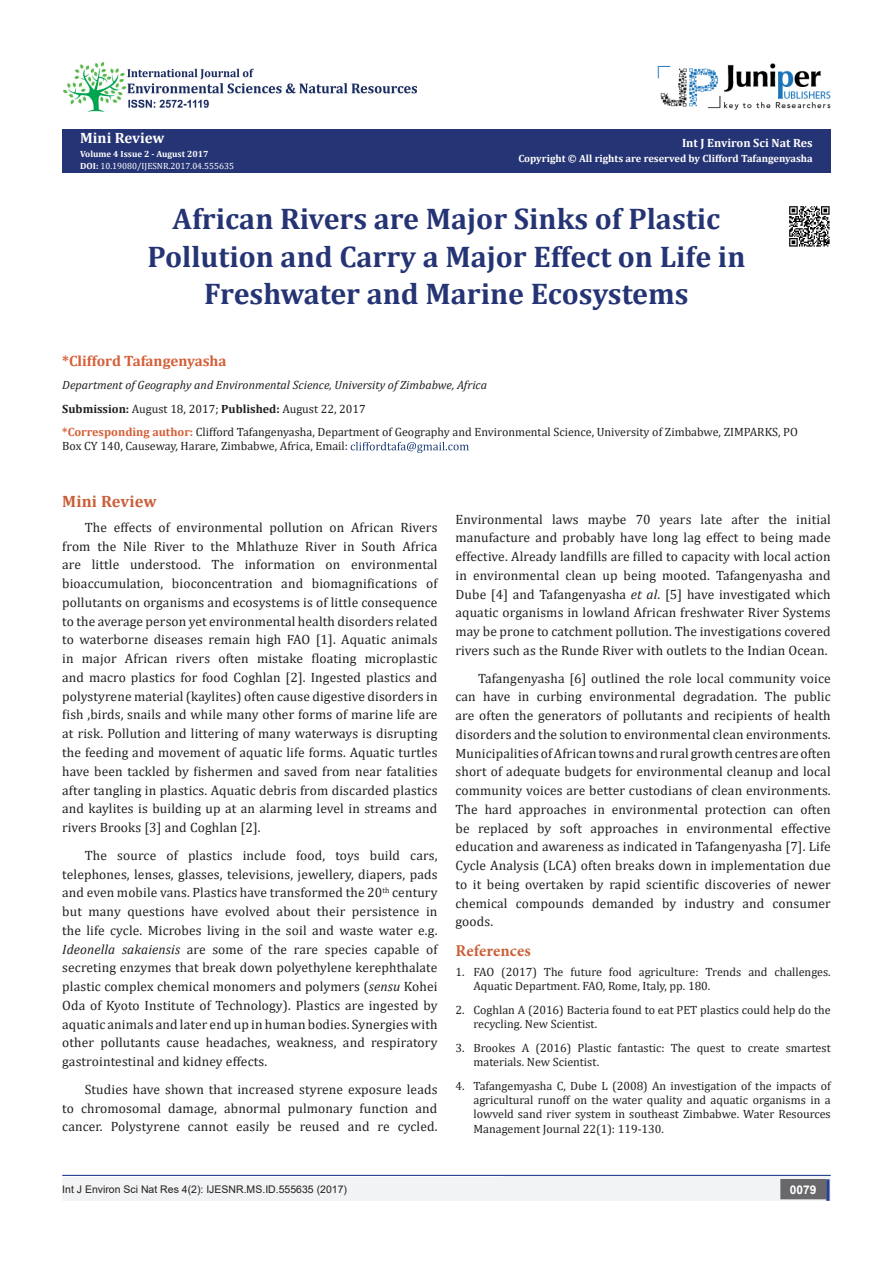
<style>
.page{position:relative;width:893px;height:1263px;background:#fff}
.page>*{position:absolute;margin:0;border:0;box-sizing:border-box;transform-origin:0 0}
.t1{font:700 30px/37.5px "Cambria";color:#253474;text-align:center}
.t2{font:700 16.5px "Cambria";letter-spacing:.01em;color:#ca5f37}
.t3{font:700 16.5px "Minion Pro";letter-spacing:.005em;color:#ca5f37}
.t4{font:700 15px "Cambria";color:#d55e37}
.t5{font:700 15px "Cambria";color:#fff}
.t6{font:13.5px/18.8px "Cambria";letter-spacing:.01em;color:#231f20;text-align:justify}
.t7{font:12px/14.4px "Cambria";color:#231f20}
.t8{font:italic 12px "Cambria";color:#231f20}
.t9{font:700 12px "Cambria";color:#fff}
.t10{font:700 12px "Arial";color:#fff}
.t11{font:700 10.5px "Cambria";color:#fff}
.t12{font:10.5px "Arial";color:#231f20}
.t13{font:9px "Cambria";color:#fff}
.t14{font:700 9px "Cambria";color:#fff}
.s1{font-weight:700}
.s2{font-weight:700;color:#d55e37}
.s3{font-style:italic}
</style>
<div class="page">
<div style="left:62px;top:130px;width:769px;height:43px;background:#253474"></div>
<svg style="left:351px;top:442px;width:118px;height:11px"></svg>
<div style="left:62px;top:1177px;width:494px;height:24px;background:#f2f3f4"></div>
<img style="left:657px;top:63px;width:173px;height:47px">
<div style="left:503px;top:1176px;width:328px;height:25px;background:#f2f3f4"></div>
<div style="left:781px;top:1180px;width:44px;height:18px;background:#68676a"></div>
<div style="left:780px;top:1179px;width:46px;height:20px;border:2px solid #68676a"></div>
<div style="left:826px;top:1179px;width:3px;height:22px;background:#253f8e;border:2px solid #253f8e"></div>
<hr style="left:62px;top:1175px;width:769px;height:1px;background:#253f8e">
<img style="left:63px;top:62px;width:353px;height:50px">
<img style="left:789px;top:206px;width:41px;height:41px">
<p class="t5" style="left:80px;top:128px;width:86px">Mini Review</p>
<p class="t14" style="left:80px;top:148px;width:130px">Volume 4 Issue 2 - August 2017</p>
<p class="t13" style="left:80px;top:161px;width:155px"><span class="s1">DOI:</span> 10.19080/IJESNR.2017.04.555635</p>
<p class="t9" style="left:682px;top:134px;width:132px">Int J Environ Sci Nat Res</p>
<p class="t11" style="left:518px;top:151px;width:296px">Copyright © All rights are reserved by Clifford Tafangenyasha</p>
<p class="t1" style="left:173px;top:199px;width:549px">African Rivers are Major Sinks of Plastic</p>
<p class="t1" style="left:147px;top:237px;width:600px">Pollution and Carry a Major Effect on Life in<br>Freshwater and Marine Ecosystems</p>
<p class="t4" style="left:62px;top:350px;width:166px">*Clifford Tafangenyasha</p>
<p class="t8" style="left:62px;top:377px;width:426px">Department of Geography and Environmental Science, University of Zimbabwe, Africa</p>
<p class="t7" style="left:62px;top:401px;width:305px"><span class="s1">Submission:</span> August 18, 2017; <span class="s1">Published:</span> August 22, 2017</p>
<p class="t7" style="left:62px;top:425px;width:737px"><span class="s2">*Corresponding author:</span> Clifford Tafangenyasha, Department of Geography and Environmental Science, University of Zimbabwe, ZIMPARKS, PO<br>Box CY 140, Causeway, Harare, Zimbabwe, Africa, Email:</p>
<p class="t2" style="left:62px;top:490px;width:96px">Mini Review</p>
<p class="t6" style="left:62px;top:518px;width:377px;text-indent:22px">The effects of environmental pollution on African Rivers from the Nile River to the Mhlathuze River in South Africa are little understood. The information on environmental bioaccumulation, bioconcentration and biomagnifications of pollutants on organisms and ecosystems is of little consequence to the average person yet environmental health disorders related to waterborne diseases remain high FAO [1]. Aquatic animals in major African rivers often mistake floating microplastic and macro plastics for food Coghlan [2]. Ingested plastics and polystyrene material (kaylites) often cause digestive disorders in fish ,birds, snails and while many other forms of marine life are at risk. Pollution and littering of many waterways is disrupting the feeding and movement of aquatic life forms. Aquatic turtles have been tackled by fishermen and saved from near fatalities after tangling in plastics. Aquatic debris from discarded plastics and kaylites is building up at an alarming level in streams and rivers Brooks [3] and Coghlan [2].</p>
<p class="t6" style="left:62px;top:846px;width:377px;text-indent:22px">The source of plastics include food, toys build cars, telephones, lenses, glasses, televisions, jewellery, diapers, pads and even mobile vans. Plastics have transformed the 20<sup>th</sup> century but many questions have evolved about their persistence in the life cycle. Microbes living in the soil and waste water e.g.<br><span class="s3">Ideonella sakaiensis</span> are some of the rare species capable of secreting enzymes that break down polyethylene kerephthalate plastic complex chemical monomers and polymers (<span class="s3">sensu</span> Kohei Oda of Kyoto Institute of Technology). Plastics are ingested by aquatic animals and later end up in human bodies. Synergies with other pollutants cause headaches, weakness, and respiratory gastrointestinal and kidney effects.</p>
<p class="t6" style="left:62px;top:1080px;width:377px;text-indent:22px">Studies have shown that increased styrene exposure leads to chromosomal damage, abnormal pulmonary function and cancer. Polystyrene cannot easily be reused and re cycled.</p>
<p class="t6" style="left:455px;top:510px;width:377px">Environmental laws maybe 70 years late after the initial manufacture and probably have long lag effect to being made effective. Already landfills are filled to capacity with local action in environmental clean up being mooted. Tafangenyasha and Dube [4] and Tafangenyasha <span class="s3">et al</span>. [5] have investigated which aquatic organisms in lowland African freshwater River Systems may be prone to catchment pollution. The investigations covered rivers such as the Runde River with outlets to the Indian Ocean.</p>
<p class="t6" style="left:455px;top:669px;width:377px;text-indent:22px">Tafangenyasha [6] outlined the role local community voice can have in curbing environmental degradation. The public are often the generators of pollutants and recipients of health disorders and the solution to environmental clean environments.<br>Municipalities of African towns and rural growth centres are often short of adequate budgets for environmental cleanup and local community voices are better custodians of clean environments.<br>The hard approaches in environmental protection can often be replaced by soft approaches in environmental effective education and awareness as indicated in Tafangenyasha [7]. Life Cycle Analysis (LCA) often breaks down in implementation due to it being overtaken by rapid scientific discoveries of newer chemical compounds demanded by industry and consumer goods.</p>
<p class="t3" style="left:455px;top:939px;width:77px">References</p>
<p class="t7" style="left:473px;top:965px;width:359px;text-indent:-18px">1. FAO (2017) The future food agriculture: Trends and challenges.<br>Aquatic Department. FAO, Rome, Italy, pp. 180.</p>
<p class="t7" style="left:473px;top:1002px;width:359px;text-indent:-18px">2. Coghlan A (2016) Bacteria found to eat PET plastics could help do the recycling. New Scientist.</p>
<p class="t7" style="left:473px;top:1040px;width:359px;text-indent:-18px">3. Brookes A (2016) Plastic fantastic: The quest to create smartest materials. New Scientist.</p>
<p class="t7" style="left:473px;top:1078px;width:359px;text-align:justify;text-indent:-18px">4. Tafangemyasha C, Dube L (2008) An investigation of the impacts of agricultural runoff on the water quality and aquatic organisms in a lowveld sand river system in southeast Zimbabwe. Water Resources Management Journal 22(1): 119-130.</p>
<p class="t12" style="left:62px;top:1182px;width:286px">Int J Environ Sci Nat Res 4(2): IJESNR.MS.ID.555635 (2017)</p>
<p class="t10" style="left:790px;top:1181px;width:28px">0079</p>
</div>
